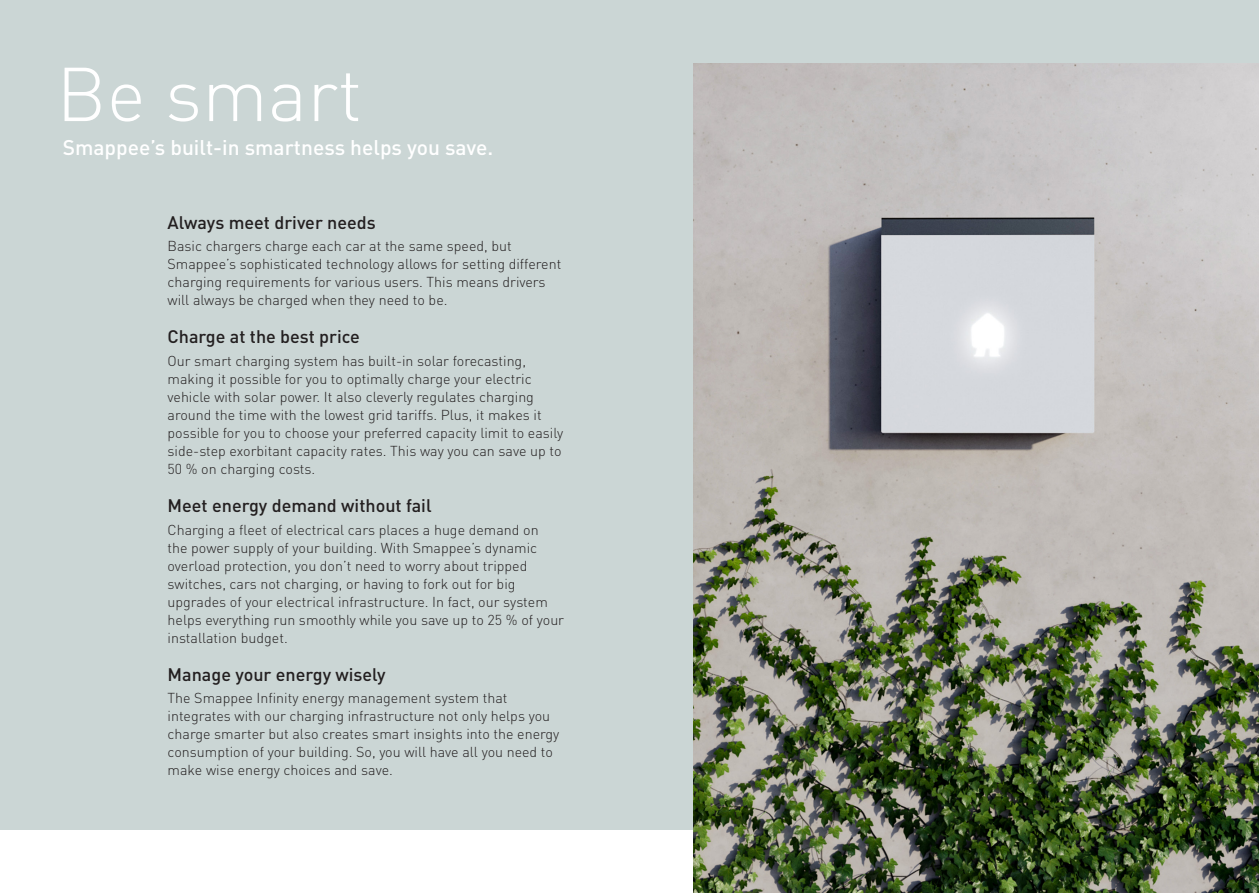
<style>
.page{position:relative;width:1259px;height:893px;background:#fff}
.page>*{position:absolute;margin:0;border:0;box-sizing:border-box;transform-origin:0 0}
.t1{font:300 75px "DIN Pro";color:#fff}
.t2{font:500 21px "DIN Pro";color:#fff}
.t3{font:500 18px "DIN Pro";color:#231f20}
.t4{font:300 14.25px/18px "DIN Pro";color:#231f20}
</style>
<div class="page">
<div style="left:0;top:0;width:1259px;height:829px;background:#cbd6d5"></div>
<img style="left:693px;top:64px;width:566px;height:829px">
<p class="t1" style="left:56px;top:43px;width:307px">Be smart</p>
<p class="t2" style="left:63px;top:133px;width:432px">Smappee’s built-in smartness helps you save.</p>
<p class="t3" style="left:168px;top:210px;width:210px">Always meet driver needs</p>
<p class="t4" style="left:168px;top:236px;width:395px">Basic chargers charge each car at the same speed, but Smappee’s sophisticated technology allows for setting different charging requirements for various users. This means drivers will always be charged when they need to be.</p>
<p class="t3" style="left:168px;top:325px;width:194px">Charge at the best price</p>
<p class="t4" style="left:168px;top:351px;width:397px">Our smart charging system has built-in solar forecasting, making it possible for you to optimally charge your electric vehicle with solar power. It also cleverly regulates charging around the time with the lowest grid tariffs. Plus, it makes it possible for you to choose your preferred capacity limit to easily side-step exorbitant capacity rates. This way you can save up to 50 % on charging costs.</p>
<p class="t3" style="left:168px;top:494px;width:265px">Meet energy demand without fail</p>
<p class="t4" style="left:168px;top:520px;width:398px">Charging a fleet of electrical cars places a huge demand on<br>the power supply of your building. With Smappee’s dynamic overload protection, you don’t need to worry about tripped switches, cars not charging, or having to fork out for big upgrades of your electrical infrastructure. In fact, our system helps everything run smoothly while you save up to 25 % of your installation budget.</p>
<p class="t3" style="left:168px;top:662px;width:220px">Manage your energy wisely</p>
<p class="t4" style="left:168px;top:689px;width:393px">The Smappee Infinity energy management system that integrates with our charging infrastructure not only helps you charge smarter but also creates smart insights into the energy consumption of your building. So, you will have all you need to make wise energy choices and save.</p>
</div>
